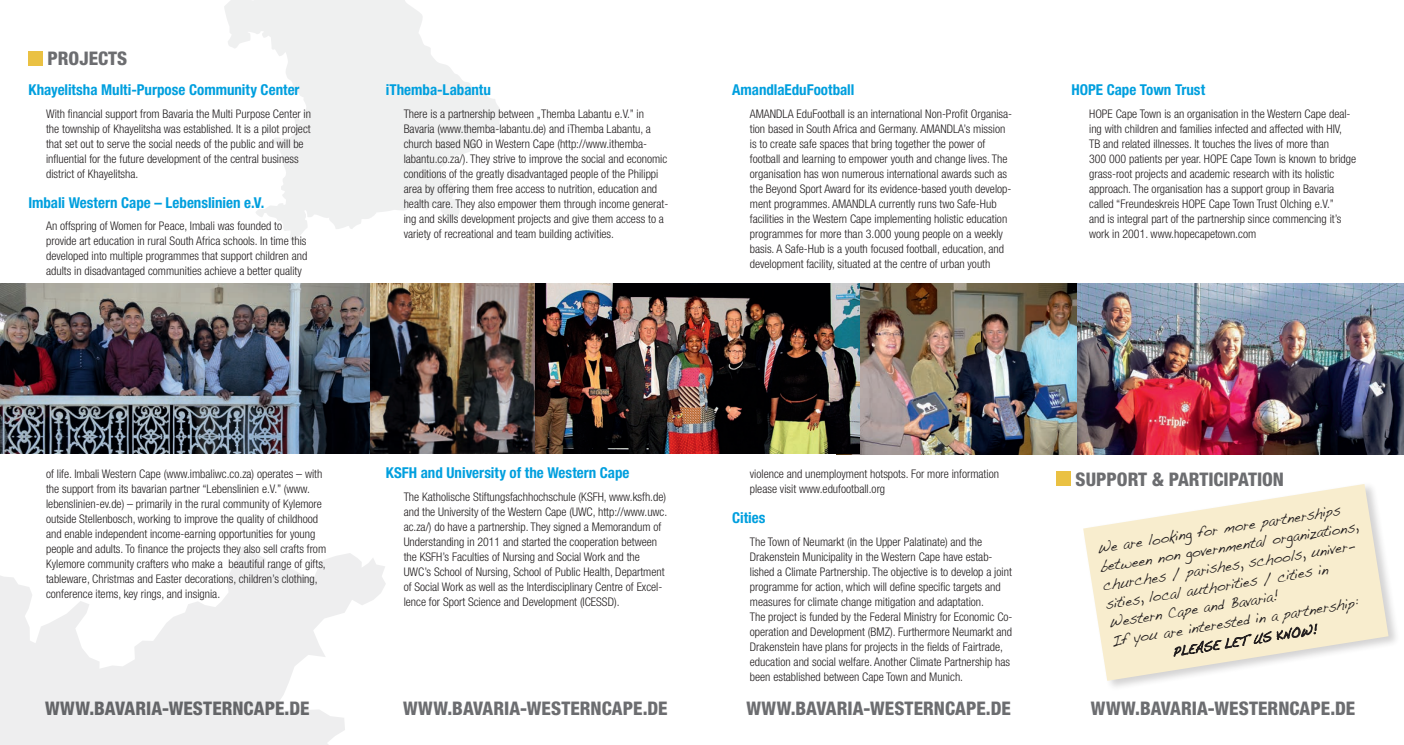
<style>
.page{position:relative;width:1404px;height:745px;background:#fff}
.page>*{position:absolute;margin:0;border:0;box-sizing:border-box;transform-origin:0 0}
.t1{font:800 condensed 18.75px "Helvetica Neue LT Std";color:#6c6d70}
.t2{font:15px/18.8px "Handwriting Dakota";color:#231f20;scale:.9 1}
.Subhead{font:700 condensed 15px "Helvetica Neue LT Std";color:#009fde}
.t3{font:13.25px "Handwriting Dakota";color:#231f20;scale:.9 1}
.Copy{font:300 condensed 11.88px/15px "Helvetica Neue LT Std";color:#231f20}
</style>
<div class="page">
<svg style="left:224px;top:0;width:277px;height:241px;fill:#eff0f0"></svg>
<svg style="left:0;top:453px;width:386px;height:291px"></svg>
<div style="left:28px;top:684px;width:298px;height:58px;background:linear-gradient(to right,#ececed,#f2f2f3)"></div>
<img style="left:369px;top:283px;width:166px;height:170px">
<img style="left:836px;top:283px;width:567px;height:171px">
<img style="left:535px;top:283px;width:324px;height:170px">
<div style="left:28px;top:51px;width:15px;height:14px;background:#eac143"></div>
<div style="left:379px;top:684px;width:312px;height:58px;background:#fff"></div>
<div style="left:1056px;top:471px;width:14px;height:14px;background:#eac143"></div>
<div style="left:1082px;top:481px;width:318px;height:209px;background:#231f20;opacity:.2"></div>
<svg style="left:1083px;top:483px;width:305px;height:197px;fill:#f8edce"></svg>
<svg style="left:1173px;top:623px;width:144px;height:34px;background:#dbd1b8"></svg>
<img style="left:0;top:283px;width:369px;height:170px">
<p class="t1" style="left:47px;top:47px;width:81px">PROJECTS</p>
<p class="Subhead" style="left:28px;top:81px;width:273px">Khayelitsha Multi-Purpose Community Center</p>
<p class="Copy" style="left:46px;top:106px;width:266px">With financial support from Bavaria the Multi Purpose Center in the township of Khayelitsha was established. It is a pilot project that set out to serve the social needs of the public and will be influential for the future development of the central business district of Khayelitsha.</p>
<p class="Subhead" style="left:28px;top:193px;width:238px">Imbali Western Cape – Lebenslinien e.V.</p>
<p class="Copy" style="left:46px;top:218px;width:263px">An offspring of Women for Peace, Imbali was founded to provide art education in rural South Africa schools. In time this developed into multiple programmes that support children and adults in disadvantaged communities achieve a better quality</p>
<p class="Subhead" style="left:386px;top:81px;width:106px">iThemba-Labantu</p>
<p class="Copy" style="left:403px;top:106px;width:266px">There is a partnership between „Themba Labantu e.V.” in Bavaria (www.themba-labantu.de) and iThemba Labantu, a church based NGO in Western Cape (http://www.ithemba&shy;labantu.co.za/). They strive to improve the social and economic conditions of the greatly disadvantaged people of the Philippi area by offering them free access to nutrition, education and health care. They also empower them through income generat&shy;ing and skills development projects and give them access to a variety of recreational and team building activities.</p>
<p class="Subhead" style="left:732px;top:81px;width:124px">AmandlaEduFootball</p>
<p class="Copy" style="left:749px;top:106px;width:264px">AMANDLA EduFootball is an international Non-Profit Organisa&shy;tion based in South Africa and Germany. AMANDLA’s mission is to create safe spaces that bring together the power of football and learning to empower youth and change lives. The organisation has won numerous international awards such as the Beyond Sport Award for its evidence-based youth develop&shy;ment programmes. AMANDLA currently runs two Safe-Hub facilities in the Western Cape implementing holistic education programmes for more than 3.000 young people on a weekly basis. A Safe-Hub is a youth focused football, education, and development facility, situated at the centre of urban youth</p>
<p class="Subhead" style="left:1071px;top:81px;width:135px">HOPE Cape Town Trust</p>
<p class="Copy" style="left:1089px;top:106px;width:268px">HOPE Cape Town is an organisation in the Western Cape deal&shy;ing with children and families infected and affected with HIV, TB and related illnesses. It touches the lives of more than<br>300 000 patients per year. HOPE Cape Town is known to bridge grass-root projects and academic research with its holistic approach. The organisation has a support group in Bavaria called “Freundeskreis HOPE Cape Town Trust Olching e.V.”<br>and is integral part of the partnership since commencing it’s work in 2001. www.hopecapetown.com</p>
<p class="Copy" style="left:46px;top:466px;width:281px">of life. Imbali Western Cape (www.imbaliwc.co.za) operates – with the support from its bavarian partner “Lebenslinien e.V.” (www. lebenslinien-ev.de) – primarily in the rural community of Kylemore outside Stellenbosch, working to improve the quality of childhood and enable independent income-earning opportunities for young people and adults. To finance the projects they also sell crafts from Kylemore community crafters who make a beautiful range of gifts, tableware, Christmas and Easter decorations, children’s clothing, conference items, key rings, and insignia.</p>
<p class="Subhead" style="left:386px;top:463px;width:245px">KSFH and University of the Western Cape</p>
<p class="Copy" style="left:403px;top:488px;width:265px">The Katholische Stiftungsfachhochschule (KSFH, www.ksfh.de) and the University of the Western Cape (UWC, http://www.uwc. ac.za/) do have a partnership. They signed a Memorandum of Understanding in 2011 and started the cooperation between the KSFH’s Faculties of Nursing and Social Work and the UWC’s School of Nursing, School of Public Health, Department of Social Work as well as the Interdisciplinary Centre of Excel&shy;lence for Sport Science and Development (ICESSD).</p>
<p class="Copy" style="left:749px;top:466px;width:251px">violence and unemployment hotspots. For more information please visit www.edufootball.org</p>
<p class="Subhead" style="left:732px;top:508px;width:35px">Cities</p>
<p class="Copy" style="left:749px;top:533px;width:263px">The Town of Neumarkt (in the Upper Palatinate) and the Drakenstein Municipality in the Western Cape have estab&shy;lished a Climate Partnership. The objective is to develop a joint programme for action, which will define specific targets and measures for climate change mitigation and adaptation.</p>
<p class="Copy" style="left:749px;top:608px;width:264px">The project is funded by the Federal Ministry for Economic Co&shy;operation and Development (BMZ). Furthermore Neumarkt and Drakenstein have plans for projects in the fields of Fairtrade, education and social welfare. Another Climate Partnership has been established between Cape Town and Munich.</p>
<p class="t1" style="left:1075px;top:467px;width:210px">SUPPORT &amp; PARTICIPATION</p>
<p class="t2" style="left:1095px;top:538px;width:292px;rotate:-9deg">We are looking for more partnerships between non governmental organizations, churches / parishes, schools, univer&shy;sities, local authorities / cities in Western Cape and Bavaria!<br>If you are interested in a partnership:</p>
<p class="t3" style="left:1171px;top:644px;width:165px;rotate:-9deg">PLEASE LE T US KNOW!</p>
<h1 class="t1" style="left:45px;top:695px;width:266px">WWW.BAVARIA-WESTERNCAPE.DE</h1>
<h1 class="t1" style="left:1090px;top:695px;width:266px">WWW.BAVARIA-WESTERNCAPE.DE</h1>
<h1 class="t1" style="left:403px;top:695px;width:266px">WWW.BAVARIA-WESTERNCAPE.DE</h1>
<h1 class="t1" style="left:746px;top:695px;width:266px">WWW.BAVARIA-WESTERNCAPE.DE</h1>
</div>
